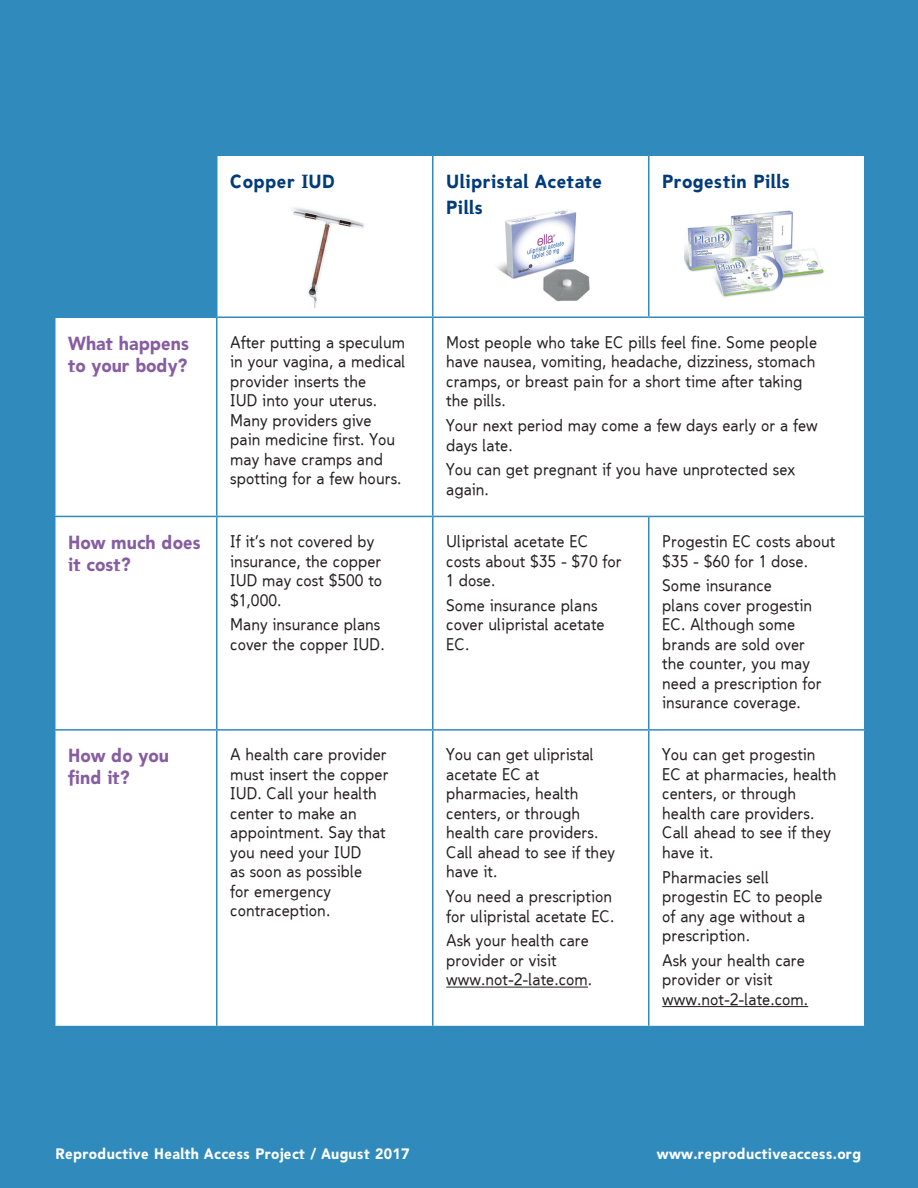
<style>
.page{position:relative;width:918px;height:1188px;background:#308bbc}
.page>*{position:absolute;margin:0;border:0;box-sizing:border-box;transform-origin:0 0}
.method{font:700 18.75px/21.8px "Bawdy";color:#875da2}
.body{font:700 18.75px/25.5px "Bawdy";letter-spacing:.025em;color:#013b79}
.body-2{font:16.5px/19.5px "Bawdy";color:#231f20}
.body-3{font:700 15px "Bawdy";letter-spacing:.02em;color:#fff}
</style>
<div class="page">
<div style="left:56px;top:156px;width:808px;height:870px;background:#fff"></div>
<hr style="left:216px;top:156px;width:2px;height:160px;background:#308bbc">
<hr style="left:432px;top:156px;width:2px;height:160px;background:#308bbc">
<hr style="left:648px;top:156px;width:2px;height:160px;background:#308bbc">
<hr style="left:54px;top:316px;width:163px;height:2px;background:#308bbc">
<hr style="left:217px;top:316px;width:216px;height:2px;background:#308bbc">
<hr style="left:216px;top:318px;width:2px;height:198px;background:#308bbc">
<hr style="left:433px;top:316px;width:216px;height:2px;background:#308bbc">
<hr style="left:432px;top:318px;width:2px;height:198px;background:#308bbc">
<hr style="left:649px;top:316px;width:217px;height:2px;background:#308bbc">
<hr style="left:54px;top:516px;width:163px;height:1px;background:#308bbc">
<hr style="left:217px;top:516px;width:216px;height:1px;background:#308bbc">
<hr style="left:216px;top:517px;width:2px;height:212px;background:#308bbc">
<hr style="left:433px;top:516px;width:216px;height:1px;background:#308bbc">
<hr style="left:432px;top:517px;width:2px;height:212px;background:#308bbc">
<hr style="left:649px;top:516px;width:217px;height:1px;background:#308bbc">
<hr style="left:648px;top:517px;width:2px;height:212px;background:#308bbc">
<hr style="left:54px;top:729px;width:163px;height:2px;background:#308bbc">
<hr style="left:217px;top:729px;width:216px;height:2px;background:#308bbc">
<hr style="left:216px;top:731px;width:2px;height:295px;background:#308bbc">
<hr style="left:433px;top:729px;width:216px;height:2px;background:#308bbc">
<hr style="left:432px;top:731px;width:2px;height:295px;background:#308bbc">
<hr style="left:649px;top:729px;width:217px;height:2px;background:#308bbc">
<hr style="left:648px;top:731px;width:2px;height:295px;background:#308bbc">
<hr style="left:446px;top:987px;width:142px;height:1px;background:#231f20">
<hr style="left:662px;top:1006px;width:146px;height:1px;background:#231f20">
<img style="left:285px;top:202px;width:89px;height:108px">
<img style="left:493px;top:202px;width:97px;height:103px">
<img style="left:684px;top:202px;width:148px;height:99px">
<p class="body" style="left:230px;top:169px;width:106px">Copper IUD</p>
<p class="body" style="left:446px;top:169px;width:157px">Ulipristal Acetate<br>Pills</p>
<p class="body" style="left:662px;top:169px;width:129px">Progestin Pills</p>
<p class="method" style="left:68px;top:332px;width:123px">What happens to your body?</p>
<p class="body-2" style="left:230px;top:332px;width:177px">After putting a speculum in your vagina, a medical provider inserts the<br>IUD into your uterus.<br>Many providers give pain medicine first. You may have cramps and spotting for a few hours.</p>
<p class="body-2" style="left:446px;top:332px;width:373px">Most people who take EC pills feel fine. Some people have nausea, vomiting, headache, dizziness, stomach cramps, or breast pain for a short time after taking the pills.</p>
<p class="body-2" style="left:446px;top:416px;width:373px">Your next period may come a few days early or a few days late.</p>
<p class="body-2" style="left:446px;top:460px;width:351px">You can get pregnant if you have unprotected sex again.</p>
<p class="method" style="left:68px;top:531px;width:134px">How much does it cost?</p>
<p class="body-2" style="left:230px;top:532px;width:154px">If it’s not covered by insurance, the copper<br>IUD may cost $500 to $1,000.</p>
<p class="body-2" style="left:230px;top:615px;width:156px">Many insurance plans cover the copper IUD.</p>
<p class="body-2" style="left:446px;top:532px;width:177px">Ulipristal acetate EC costs about $35 - $70 for<br>1 dose.</p>
<p class="body-2" style="left:446px;top:595px;width:160px">Some insurance plans cover ulipristal acetate<br>EC.</p>
<p class="body-2" style="left:662px;top:532px;width:175px">Progestin EC costs about $35 - $60 for 1 dose.</p>
<p class="body-2" style="left:662px;top:576px;width:161px">Some insurance<br>plans cover progestin<br>EC. Although some brands are sold over the counter, you may need a prescription for insurance coverage.</p>
<p class="method" style="left:68px;top:745px;width:102px">How do you find it?</p>
<p class="body-2" style="left:230px;top:745px;width:160px">A health care provider must insert the copper<br>IUD. Call your health center to make an appointment. Say that you need your IUD<br>as soon as possible<br>for emergency contraception.</p>
<p class="body-2" style="left:446px;top:745px;width:170px">You can get ulipristal acetate EC at pharmacies, health centers, or through health care providers.<br>Call ahead to see if they have it.</p>
<p class="body-2" style="left:446px;top:887px;width:170px">You need a prescription for ulipristal acetate EC.</p>
<p class="body-2" style="left:446px;top:931px;width:148px">Ask your health care provider or visit www.not-2-late.com.</p>
<p class="body-2" style="left:662px;top:745px;width:176px">You can get progestin<br>EC at pharmacies, health centers, or through health care providers.<br>Call ahead to see if they have it.</p>
<p class="body-2" style="left:662px;top:867px;width:162px">Pharmacies sell progestin EC to people of any age without a prescription.</p>
<p class="body-2" style="left:662px;top:950px;width:148px">Ask your health care provider or visit www.not-2-late.com.</p>
<p class="body-3" style="left:56px;top:1145px;width:356px">Reproductive Health Access Project / August 2017</p>
<p class="body-3" style="left:657px;top:1145px;width:206px">www.reproductiveaccess.org</p>
</div>
